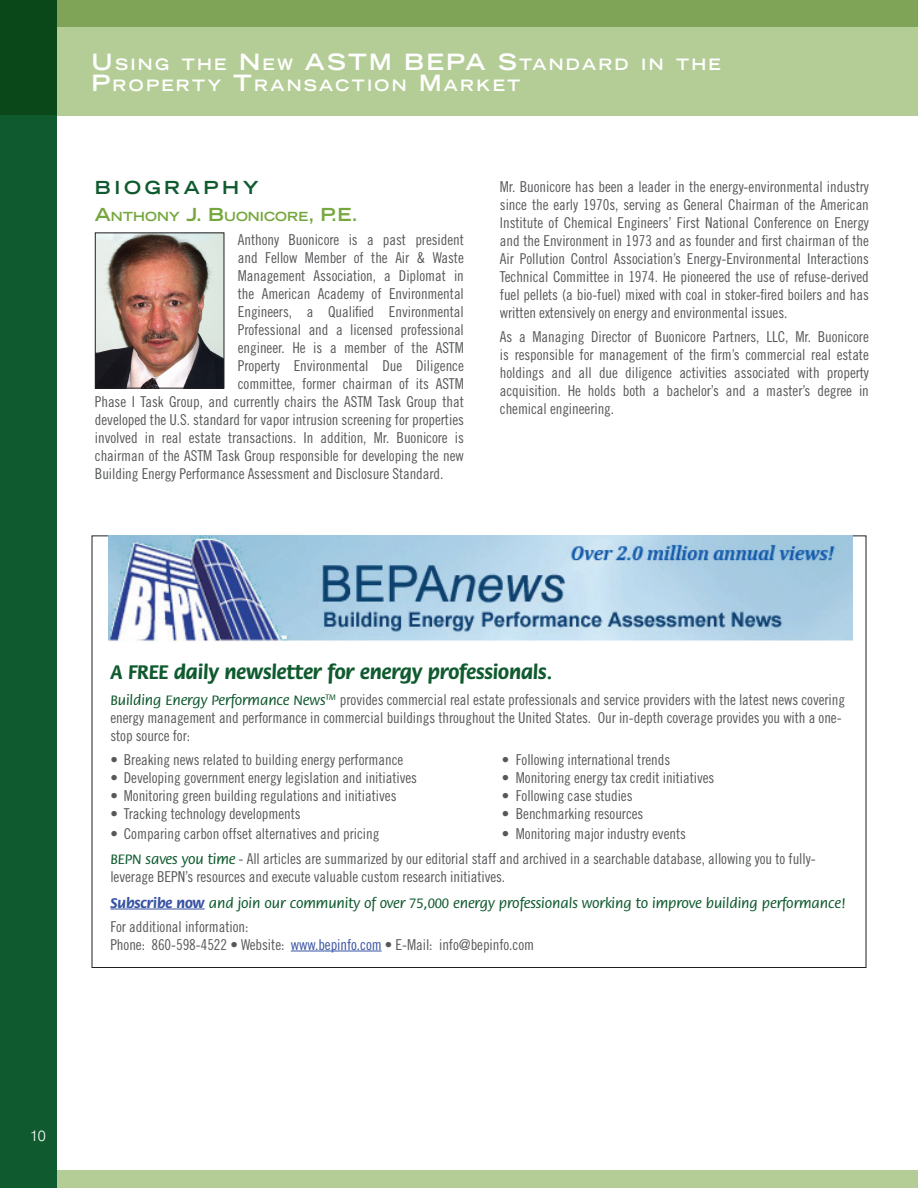
<style>
.page{position:relative;width:918px;height:1188px;background:#fff}
.page>*{position:absolute;margin:0;border:0;box-sizing:border-box;transform-origin:0 0}
.t1{font:700 expanded 22.5px "Trade Gothic LH";color:#fff}
.t2{font:700 21px "Flora";letter-spacing:-.005em;color:#0f5a2e}
.t3{font:700 expanded 18px "Trade Gothic LH";color:#0f5a2e}
.t4{font:700 expanded 15.75px/21px "Trade Gothic LH";letter-spacing:.145em;color:#fff}
.t5{font:15px/18px "Trade Gothic Cond Eighteen";letter-spacing:-.005em;color:#57585a}
.t6{font:500 15px "Flora";letter-spacing:-.005em;color:#0f5a2e}
.t7{font:300 15px "Swiss";color:#fff}
.t8{font:700 expanded 12.6px "Trade Gothic LH";color:#76a73e}
.s1{font-size:22.5px}
.s2{font-size:18px}
.s3{font-family:"Flora";font-weight:500;color:#0f5a2e}
.s4{font-weight:700;color:#3853a3}
.s5{color:#3853a3}
</style>
<div class="page">
<div style="left:0;top:1170px;width:918px;height:18px;background:#b4cc95"></div>
<div style="left:0;top:0;width:918px;height:115px;background:#b4cc95"></div>
<div style="left:0;top:0;width:918px;height:27px;background:#7fa357"></div>
<div style="left:0;top:0;width:57px;height:1188px;background:#0f5a2e"></div>
<div style="left:0;top:0;width:57px;height:115px;background:#0a481a"></div>
<hr style="left:110px;top:909px;width:95px;height:1px;background:#3853a3">
<hr style="left:291px;top:951px;width:91px;height:1px;background:#3853a3">
<img style="left:109px;top:536px;width:743px;height:106px">
<img style="left:97px;top:234px;width:125px;height:152px">
<div style="left:95px;top:232px;width:129px;height:156px;border:1px solid #231f20"></div>
<p class="t4" style="left:92px;top:53px;width:279px"><span class="s1">U</span>SING THE <span class="s1">N</span> EW <span class="s1">ASTM</span></p>
<h1 class="t1" style="left:404px;top:47px;width:43px">BEPA</h1>
<p class="t4" style="left:92px;top:53px;width:631px;text-indent:407px"><span class="s1">S</span>TANDARD IN THE<br><span class="s1">P</span>ROPERTY <span class="s1">T</span>RANSACTION <span class="s1">M</span>ARKET</p>
<p class="t3" style="left:95px;top:176px;width:89px">BIO GRAPHY</p>
<p class="t8" style="left:95px;top:209px;width:265px"><span class="s2">A</span>NTHONY <span class="s2">J. B</span>UONICORE<span class="s2">, P.E.</span></p>
<p class="t5" style="left:238px;top:231px;width:228px">Anthony Buonicore is a past president</p>
<p class="t5" style="left:238px;top:249px;width:228px">and Fellow Member of the Air &amp; Waste</p>
<p class="t5" style="left:238px;top:267px;width:228px">Management Association, a Diplomat in</p>
<p class="t5" style="left:238px;top:285px;width:228px">the American Academy of Environmental</p>
<p class="t5" style="left:238px;top:303px;width:228px">Engineers, a Qualified Environmental</p>
<p class="t5" style="left:238px;top:321px;width:228px">Professional and a licensed professional</p>
<p class="t5" style="left:238px;top:339px;width:228px">engineer. He is a member of the ASTM</p>
<p class="t5" style="left:238px;top:357px;width:228px">Property Environmental Due Diligence</p>
<p class="t5" style="left:238px;top:375px;width:228px">committee, former chairman of its ASTM</p>
<p class="t5" style="left:95px;top:393px;width:370px">Phase I Task Group, and currently chairs the ASTM Task Group that</p>
<p class="t5" style="left:95px;top:411px;width:371px">developed the U.S. standard for vapor intrusion screening for properties</p>
<p class="t5" style="left:95px;top:429px;width:371px">involved in real estate transactions. In addition, Mr. Buonicore is</p>
<p class="t5" style="left:95px;top:447px;width:371px">chairman of the ASTM Task Group responsible for developing the new</p>
<p class="t5" style="left:95px;top:465px;width:350px">Building Energy Performance Assessment and Disclosure Standard.</p>
<p class="t5" style="left:500px;top:177px;width:371px;text-align:justify">Mr. Buonicore has been a leader in the energy-environmental industry since the early 1970s, serving as General Chairman of the American Institute of Chemical Engineers’ First National Conference on Energy and the Environment in 1973 and as founder and first chairman of the Air Pollution Control Association’s Energy-Environmental Interactions Technical Committee in 1974. He pioneered the use of refuse-derived fuel pellets (a bio-fuel) mixed with coal in stoker-fired boilers and has written extensively on energy and environmental issues.</p>
<p class="t5" style="left:500px;top:327px;width:371px;text-align:justify">As a Managing Director of Buonicore Partners, LLC, Mr. Buonicore is responsible for management of the firm’s commercial real estate holdings and all due diligence activities associated with property acquisition. He holds both a bachelor’s and a master’s degree in chemical engineering.</p>
<h2 class="t2" style="left:110px;top:661px;width:444px">A FREE daily newsletter for energy professionals.</h2>
<p class="t5" style="left:110px;top:690px;width:736px"><span class="s3">Building Energy Performance News</span><sup>TM</sup> provides commercial real estate professionals and service providers with the latest news covering energy management and performance in commercial buildings throughout the United States. Our in-depth coverage provides you with a one&shy;stop source for:</p>
<p class="t5" style="left:110px;top:750px;width:294px">• Breaking news related to building energy performance</p>
<p class="t5" style="left:502px;top:750px;width:170px">• Following international trends</p>
<p class="t5" style="left:110px;top:768px;width:308px">• Developing government energy legislation and initiatives</p>
<p class="t5" style="left:502px;top:768px;width:214px">• Monitoring energy tax credit initiatives</p>
<p class="t5" style="left:110px;top:786px;width:288px">• Monitoring green building regulations and initiatives</p>
<p class="t5" style="left:502px;top:786px;width:132px">• Following case studies</p>
<p class="t5" style="left:110px;top:804px;width:192px">• Tracking technology developments</p>
<p class="t5" style="left:502px;top:804px;width:143px">• Benchmarking resources</p>
<p class="t5" style="left:110px;top:824px;width:271px">• Comparing carbon offset alternatives and pricing</p>
<p class="t5" style="left:110px;top:820px;width:707px;line-height:25.5px;text-indent:392px">• Monitoring major industry events<br><span class="s3">BEPN saves you time</span> - All articles are summarized by our editorial staff and archived in a searchable database, allowing you to fully-</p>
<p class="t5" style="left:110px;top:867px;width:396px">leverage BEPN’s resources and execute valuable custom research initiatives.</p>
<p class="t6" style="left:110px;top:895px;width:737px"><span class="s4">Subscribe now</span> and join our community of over 75,000 energy professionals working to improve building performance!</p>
<p class="t5" style="left:110px;top:917px;width:425px">For additional information:<br>Phone: 860-598-4522 • Website: <span class="s5">www.bepinfo.com</span> • E-Mail: info@bepinfo.com</p>
<p class="t7" style="left:30px;top:1126px;width:17px">10</p>
</div>
